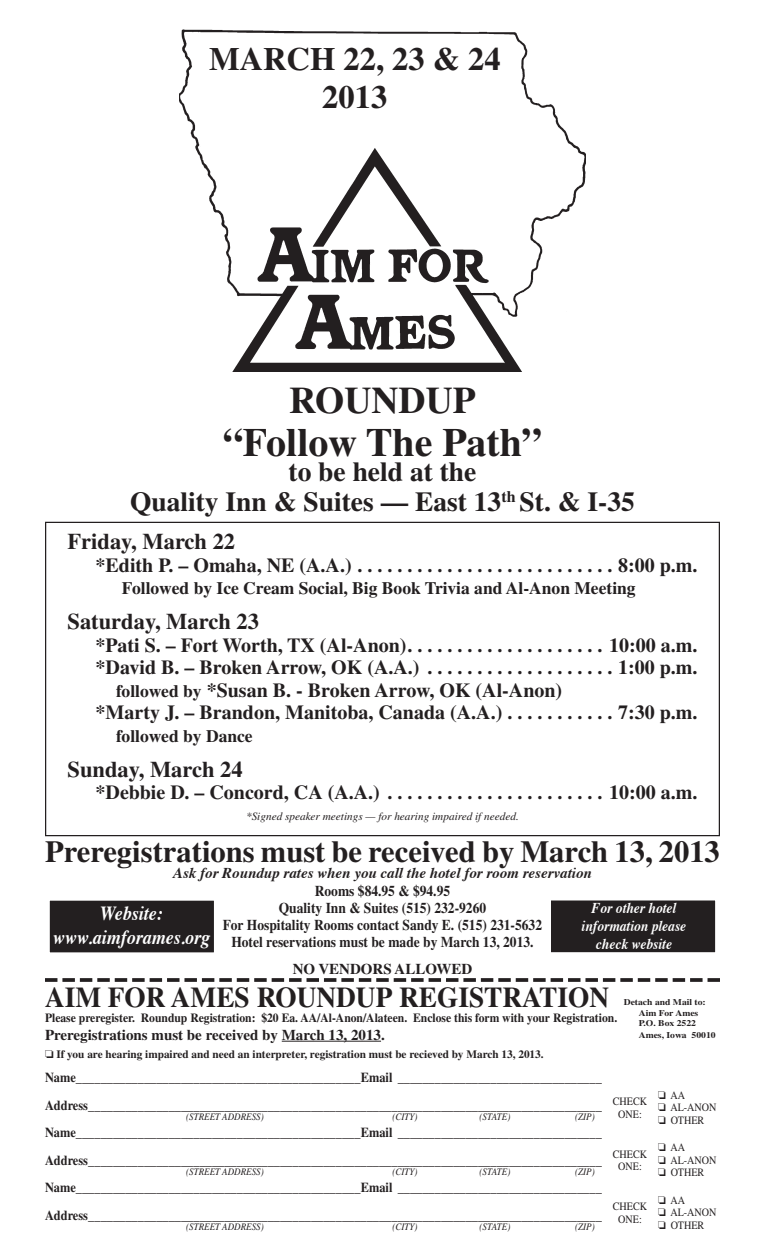
<style>
.page{position:relative;width:765px;height:1260px;background:#fff}
.page>*{position:absolute;margin:0;border:0;box-sizing:border-box;transform-origin:0 0}
.t1{font:700 40px "Times";color:#231f20}
.t2{font:700 37.5px "Times";color:#231f20}
.t3{font:700 32.5px/37.5px "Times";color:#231f20;text-align:center}
.t4{font:700 30.62px "Times";color:#231f20}
.t5{font:700 28.75px "Times";color:#231f20;scale:.95 1}
.t6{font:700 27.5px/30px "Times";color:#231f20;text-align:center}
.t7{font:700 22.5px "Times";color:#231f20}
.t8{font:700 20px/22.5px "Times";color:#231f20}
.t9{font:italic 700 20px/24px "Times";color:#fff;text-align:center;scale:.9 1}
.t10{font:700 17.5px "Times";color:#231f20}
.t11{font:700 15px/16.9px "Times";color:#231f20;text-align:center;scale:.9 1}
.t12{font:700 15px "Times";color:#231f20}
.t13{font:italic 700 15px "Times";color:#231f20}
.t14{font:italic 700 15px/18px "Times";color:#fff;text-align:center;scale:.9 1}
.t15{font:700 13.75px/27.5px "Times";color:#231f20;text-align:justify;scale:.9 1}
.t16{font:700 12.5px "Times";color:#231f20;scale:.93 1}
.t17{font:700 11.25px "Times";color:#231f20}
.t18{font:11.25px/12.5px "Times";color:#231f20;scale:.9 1}
.t19{font:italic 11.25px "Times";color:#231f20}
.t20{font:italic 10px "Times";color:#231f20;scale:.9 1}
.t21{font:700 8.75px/10.5px "Times";color:#231f20;scale:1.1 1}
.s1{font-size:17.5px}
</style>
<div class="page">
<img style="left:179px;top:29px;width:407px;height:343px">
<div style="left:49px;top:900px;width:166px;height:53px;background:#231f20"></div>
<div style="left:49px;top:899px;width:166px;height:55px;border:1px solid #fff"></div>
<hr style="left:282px;top:1041px;width:99px;height:1px;background:#231f20">
<svg style="left:45px;top:978px;width:675px;height:4px"></svg>
<div style="left:550px;top:900px;width:166px;height:53px;background:#231f20"></div>
<div style="left:550px;top:899px;width:166px;height:54px;border:1px solid #fff"></div>
<h3 class="t3" style="left:209px;top:40px;width:293px">MARCH 22, 23 &amp; 24<br>2013</h3>
<h2 class="t2" style="left:289px;top:378px;width:188px">ROUNDUP</h2>
<h1 class="t1" style="left:223px;top:419px;width:321px">“Follow The Path”</h1>
<h3 class="t6" style="left:130px;top:457px;width:506px">to be held at the<br>Quality Inn &amp; Suites — East 13<sup>th</sup> St. &amp; I-35</h3>
<h3 class="t7" style="left:68px;top:528px;width:169px">Friday, March 22</h3>
<h3 class="t8" style="left:96px;top:553px;width:263px">*Edith P. – Omaha, NE (A.A.)...........................</h3>
<h3 class="t8" style="left:618px;top:553px;width:81px">8:00 p.m.</h3>
<p class="t10" style="left:122px;top:578px;width:515px">Followed by Ice Cream Social, Big Book Trivia and Al-Anon Meeting</p>
<h3 class="t7" style="left:68px;top:608px;width:193px">Saturday, March 23</h3>
<h3 class="t8" style="left:96px;top:633px;width:317px">*Pati S. – Fort Worth, TX (Al-Anon).....................</h3>
<h3 class="t8" style="left:609px;top:633px;width:90px">10:00 a.m.</h3>
<h3 class="t8" style="left:96px;top:656px;width:333px">*David B. – Broken Arrow, OK (A.A.)....................</h3>
<h3 class="t8" style="left:618px;top:656px;width:81px">1:00 p.m.</h3>
<h3 class="t8" style="left:96px;top:678px;width:468px;text-indent:21px"><span class="s1">followed by</span> *Susan B. - Broken Arrow, OK (Al-Anon) *Marty J. – Brandon, Manitoba, Canada (A.A.)............</h3>
<h3 class="t8" style="left:618px;top:701px;width:81px">7:30 p.m.</h3>
<p class="t10" style="left:116px;top:725px;width:138px">followed by Dance</p>
<h3 class="t7" style="left:68px;top:755px;width:177px">Sunday, March 24</h3>
<h3 class="t8" style="left:96px;top:781px;width:296px">*Debbie D. – Concord, CA (A.A.) .......................</h3>
<h3 class="t8" style="left:609px;top:781px;width:90px">10:00 a.m.</h3>
<p class="t19" style="left:246px;top:810px;width:274px">*Signed speaker meetings — for hearing impaired if needed.</p>
<h3 class="t4" style="left:45px;top:833px;width:676px">Preregistrations must be received by March 13, 2013</h3>
<p class="t13" style="left:173px;top:859px;width:420px">Ask for Roundup rates when you call the hotel for room reservation</p>
<p class="t11" style="left:223px;top:882px;width:356px">Rooms $84.95 &amp; $94.95<br>Quality Inn &amp; Suites (515) 232-9260<br>For Hospitality Rooms contact Sandy E. (515) 231-5632<br>Hotel reservations must be made by March 13, 2013.</p>
<p class="t12" style="left:293px;top:960px;width:181px">NO VENDORS ALLOWED</p>
<h3 class="t9" style="left:53px;top:899px;width:176px">Website: www.aimforames.org</h3>
<p class="t14" style="left:582px;top:898px;width:118px">For other hotel information please check website</p>
<h3 class="t5" style="left:45px;top:980px;width:595px">AIM FOR AMES ROUNDUP REGISTRATION</h3>
<p class="t16" style="left:45px;top:1010px;width:617px">Please preregister. Roundup Registration: $20 Ea. AA/Al-Anon/Alateen. Enclose this form with your Registration.</p>
<p class="t12" style="left:45px;top:1026px;width:341px">Preregistrations must be received by March 13, 2013.</p>
<p class="t17" style="left:45px;top:1047px;width:500px">□ If you are hearing impaired and need an interpreter, registration must be recieved by March 13, 2013.</p>
<p class="t21" style="left:639px;top:997px;width:62px;text-indent:-15px">Detach and Mail to:<br>Aim For Ames<br>P.O. Box 2522</p>
<p class="t21" style="left:639px;top:1030px;width:71px">Ames, Iowa 50010</p>
<p class="t15" style="left:45px;top:1063px;width:620px">Name______________________________________________Email _________________________________ Address___________________________________________________________________________________ Name______________________________________________Email _________________________________ Address___________________________________________________________________________________ Name______________________________________________Email _________________________________ Address___________________________________________________________________________________</p>
<p class="t20" style="left:186px;top:1111px;width:88px">(STREET ADDRESS)</p>
<p class="t20" style="left:392px;top:1111px;width:29px">(CITY)</p>
<p class="t20" style="left:480px;top:1111px;width:36px">(STATE)</p>
<p class="t20" style="left:575px;top:1111px;width:23px">(ZIP)</p>
<p class="t20" style="left:186px;top:1166px;width:88px">(STREET ADDRESS)</p>
<p class="t20" style="left:392px;top:1166px;width:29px">(CITY)</p>
<p class="t20" style="left:480px;top:1166px;width:36px">(STATE)</p>
<p class="t20" style="left:575px;top:1166px;width:23px">(ZIP)</p>
<p class="t20" style="left:186px;top:1221px;width:88px">(STREET ADDRESS)</p>
<p class="t20" style="left:392px;top:1221px;width:29px">(CITY)</p>
<p class="t20" style="left:480px;top:1221px;width:36px">(STATE)</p>
<p class="t20" style="left:575px;top:1221px;width:23px">(ZIP)</p>
<p class="t18" style="left:613px;top:1095px;width:40px;text-align:center">CHECK<br>ONE:</p>
<p class="t18" style="left:613px;top:1148px;width:40px;text-align:center">CHECK<br>ONE:</p>
<p class="t18" style="left:613px;top:1200px;width:40px;text-align:center">CHECK<br>ONE:</p>
<p class="t18" style="left:658px;top:1089px;width:66px">❏ AA<br>❏ AL-ANON ❏ OTHER</p>
<p class="t18" style="left:658px;top:1141px;width:66px">❏ AA<br>❏ AL-ANON ❏ OTHER</p>
<p class="t18" style="left:658px;top:1194px;width:66px">❏ AA<br>❏ AL-ANON ❏ OTHER</p>
</div>
